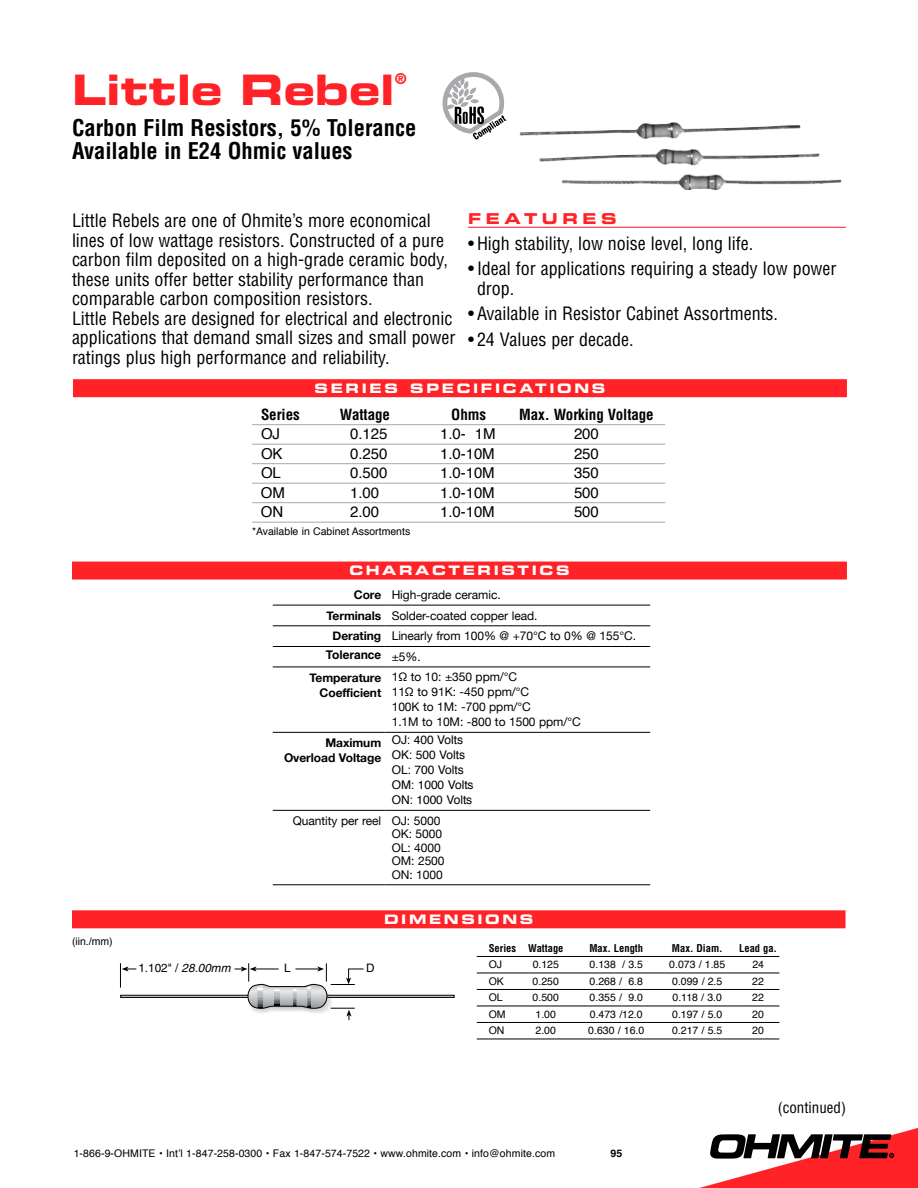
<style>
.page{position:relative;width:918px;height:1188px;background:#fff}
.page>*{position:absolute;margin:0;border:0;box-sizing:border-box;transform-origin:0 0}
.t1{font:42px "Eurostile Bold Extended Two";color:#ff2227}
.t2{font:700 condensed 22.5px/22.5px "Helvetica";color:#000}
.t3{font:condensed 18px/19.5px "Helvetica";color:#000}
.t4{font:15px "Helvetica";letter-spacing:-.005em;color:#000}
.t5{font:700 condensed 15px "Helvetica";letter-spacing:-.005em;color:#000}
.t6{font:condensed 15px "Helvetica";color:#000}
.t7{font:15px "Eurostile Bold Extended Two";letter-spacing:.3em;color:#ff2227}
.t8{font:13.05px "Eurostile Bold Extended Two";letter-spacing:.2em;color:#fff}
.t9{font:12px/13.5px "Helvetica Neue";letter-spacing:-.005em;color:#000}
.t10{font:12px/15px "Helvetica";letter-spacing:-.005em;color:#000}
.t11{font:700 12px/15px "Helvetica Neue";letter-spacing:-.005em;color:#000;text-align:right}
.t12{font:700 12px "Helvetica";letter-spacing:-.005em;color:#000}
.t13{font:11.7px "Helvetica";color:#000}
.t14{font:10.5px "Helvetica";color:#000}
.t15{font:700 condensed 10.5px "Helvetica";color:#000}
.t16{font:700 10.5px "Helvetica";color:#000}
.s1{font-weight:700}
.s2{font-family:"Helvetica Neue";font-weight:400}
.s3{font-style:italic}
</style>
<div class="page">
<svg style="left:699px;top:1128px;width:219px;height:60px"></svg>
<div style="left:72px;top:562px;width:775px;height:18px;background:#ff2227"></div>
<div style="left:73px;top:379px;width:774px;height:18px;background:#ff2227"></div>
<hr style="left:252px;top:424px;width:413px;height:1px;background:#a7a9ac">
<hr style="left:252px;top:444px;width:413px;height:1px;background:#a7a9ac">
<hr style="left:252px;top:463px;width:413px;height:1px;background:#a7a9ac">
<hr style="left:252px;top:483px;width:413px;height:1px;background:#a7a9ac">
<hr style="left:252px;top:502px;width:413px;height:1px;background:#a7a9ac">
<hr style="left:252px;top:522px;width:413px;height:1px;background:#a7a9ac">
<svg style="left:442px;top:72px;width:65px;height:68px"></svg>
<hr style="left:468px;top:227px;width:378px;height:1px;background:#ff2227">
<hr style="left:273px;top:605px;width:111px;height:1px;background:#000">
<hr style="left:384px;top:605px;width:266px;height:1px;background:#000">
<hr style="left:273px;top:626px;width:111px;height:1px;background:#000">
<hr style="left:384px;top:626px;width:266px;height:1px;background:#000">
<hr style="left:273px;top:646px;width:111px;height:1px;background:#000">
<hr style="left:384px;top:646px;width:266px;height:1px;background:#000">
<hr style="left:273px;top:667px;width:111px;height:1px;background:#000">
<hr style="left:384px;top:667px;width:266px;height:1px;background:#000">
<hr style="left:273px;top:732px;width:111px;height:1px;background:#000">
<hr style="left:384px;top:732px;width:266px;height:1px;background:#000">
<hr style="left:273px;top:810px;width:111px;height:1px;background:#000">
<hr style="left:273px;top:885px;width:111px;height:1px;background:#000">
<hr style="left:384px;top:810px;width:266px;height:1px;background:#000">
<hr style="left:384px;top:885px;width:266px;height:1px;background:#000">
<div style="left:72px;top:910px;width:774px;height:18px;background:#ff2227"></div>
<div style="left:121px;top:995px;width:333px;height:3px;border:1px solid #000"></div>
<svg style="left:120px;top:963px;width:16px;height:25px"></svg>
<svg style="left:235px;top:963px;width:129px;height:57px"></svg>
<hr style="left:477px;top:956px;width:302px;height:1px;background:#000">
<hr style="left:477px;top:973px;width:302px;height:1px;background:#000">
<hr style="left:477px;top:989px;width:302px;height:1px;background:#000">
<hr style="left:477px;top:1006px;width:302px;height:1px;background:#000">
<hr style="left:477px;top:1022px;width:302px;height:1px;background:#000">
<hr style="left:477px;top:1039px;width:302px;height:1px;background:#000">
<img style="left:520px;top:122px;width:300px;height:62px">
<h1 class="t1" style="left:72px;top:60px;width:324px">LITTLE REBEL</h1>
<p class="t7" style="left:395px;top:68px;width:13px">®</p>
<p class="t2" style="left:72px;top:117px;width:346px">Carbon Film Resistors, 5% Tolerance<br>Available in E24 Ohmic values</p>
<p class="t3" style="left:72px;top:210px;width:385px">Little Rebels are one of Ohmite’s more economical lines of low wattage resistors. Constructed of a pure carbon film deposited on a high-grade ceramic body, these units offer better stability performance than comparable carbon composition resistors.<br>Little Rebels are designed for electrical and electronic applications that demand small sizes and small power ratings plus high performance and reliability.</p>
<p class="t7" style="left:468px;top:208px;width:150px">FEATURES</p>
<p class="t3" style="left:468px;top:233px;width:287px">• High stability, low noise level, long life.</p>
<p class="t3" style="left:477px;top:258px;width:361px;text-indent:-9px">• Ideal for applications requiring a steady low power drop.</p>
<p class="t3" style="left:468px;top:303px;width:312px">• Available in Resistor Cabinet Assortments.</p>
<p class="t3" style="left:468px;top:329px;width:167px">• 24 Values per decade.</p>
<p class="t8" style="left:315px;top:379px;width:15px">SERIES</p>
<p class="t8" style="left:410px;top:379px;width:45px">SPECI</p>
<p class="t8" style="left:481px;top:379px;width:27px">FICATI</p>
<p class="t8" style="left:557px;top:379px;width:48px">ONS</p>
<p class="t5" style="left:261px;top:405px;width:40px">Series</p>
<p class="t5" style="left:340px;top:405px;width:52px">Wattage</p>
<p class="t5" style="left:451px;top:405px;width:36px">Ohms</p>
<p class="t5" style="left:519px;top:405px;width:136px">Max. Working Voltage</p>
<p class="t4" style="left:261px;top:422px;width:21px">OJ</p>
<p class="t4" style="left:350px;top:422px;width:39px">0.125</p>
<p class="t4" style="left:440px;top:422px;width:57px">1.0- 1M</p>
<p class="t4" style="left:574px;top:422px;width:26px">200</p>
<p class="t4" style="left:261px;top:442px;width:23px">OK</p>
<p class="t4" style="left:350px;top:442px;width:39px">0.250</p>
<p class="t4" style="left:440px;top:442px;width:56px">1.0-10M</p>
<p class="t4" style="left:574px;top:442px;width:26px">250</p>
<p class="t4" style="left:261px;top:461px;width:21px">OL</p>
<p class="t4" style="left:350px;top:461px;width:39px">0.500</p>
<p class="t4" style="left:440px;top:461px;width:56px">1.0-10M</p>
<p class="t4" style="left:574px;top:461px;width:26px">350</p>
<p class="t4" style="left:261px;top:481px;width:26px">OM</p>
<p class="t4" style="left:350px;top:481px;width:30px">1.00</p>
<p class="t4" style="left:440px;top:481px;width:56px">1.0-10M</p>
<p class="t4" style="left:574px;top:481px;width:26px">500</p>
<p class="t4" style="left:261px;top:500px;width:24px">ON</p>
<p class="t4" style="left:350px;top:500px;width:30px">2.00</p>
<p class="t4" style="left:440px;top:500px;width:56px">1.0-10M</p>
<p class="t4" style="left:574px;top:500px;width:26px">500</p>
<p class="t14" style="left:252px;top:524px;width:160px">*Available in Cabinet Assortments</p>
<p class="t8" style="left:349px;top:561px;width:222px">CHARACTERISTICS</p>
<p class="t14" style="left:72px;top:933px;width:42px">(iin./mm)</p>
<p class="t9" style="left:354px;top:588px;width:148px"><span class="s1">Core</span> High-grade ceramic.</p>
<p class="t9" style="left:327px;top:609px;width:212px"><span class="s1">Terminals</span> Solder-coated copper lead.</p>
<p class="t9" style="left:333px;top:630px;width:305px"><span class="s1">Derating</span> Linearly from 100% @ +70°C to 0% @ 155°C.</p>
<p class="t12" style="left:326px;top:647px;width:96px">Tolerance <span class="s2">±5%.</span></p>
<p class="t11" style="left:310px;top:670px;width:73px">Temperature<br>Coefficient</p>
<p class="t9" style="left:392px;top:670px;width:191px;line-height:15px">1Ω to 10: ±350 ppm/°C<br>11Ω to 91K: -450 ppm/°C<br>100K to 1M: -700 ppm/°C<br>1.1M to 10M: -800 to 1500 ppm/°C</p>
<p class="t11" style="left:284px;top:736px;width:99px">Maximum<br>Overload Voltage</p>
<p class="t10" style="left:392px;top:733px;width:83px">OJ: 400 Volts<br>OK: 500 Volts<br>OL: 700 Volts<br>OM: 1000 Volts<br>ON: 1000 Volts</p>
<p class="t9" style="left:392px;top:814px;width:54px;text-indent:-99px">Quantity per reel OJ: 5000<br>OK: 5000<br>OL: 4000<br>OM: 2500<br>ON: 1000</p>
<p class="t8" style="left:384px;top:910px;width:118px">DIMEN SION</p>
<p class="t8" style="left:520px;top:910px;width:15px">S</p>
<p class="t13" style="left:138px;top:961px;width:96px">1 . 1 02 " / <span class="s3">28.00mm</span></p>
<p class="t13" style="left:284px;top:961px;width:8px">L</p>
<p class="t13" style="left:366px;top:961px;width:10px">D</p>
<p class="t15" style="left:489px;top:941px;width:76px">Series Wattage</p>
<p class="t15" style="left:589px;top:941px;width:55px">Max. Length</p>
<p class="t15" style="left:672px;top:941px;width:52px">Max. Diam.</p>
<p class="t15" style="left:739px;top:941px;width:39px">Lead ga.</p>
<p class="t14" style="left:489px;top:956px;width:15px">OJ</p>
<p class="t14" style="left:533px;top:956px;width:28px">0.125</p>
<p class="t14" style="left:590px;top:956px;width:55px">0.138 / 3.5</p>
<p class="t14" style="left:669px;top:956px;width:58px">0.073 / 1.85</p>
<p class="t14" style="left:752px;top:956px;width:13px">24</p>
<p class="t14" style="left:489px;top:973px;width:17px">OK</p>
<p class="t14" style="left:533px;top:973px;width:28px">0.250</p>
<p class="t14" style="left:590px;top:973px;width:55px">0.268 / 6.8</p>
<p class="t14" style="left:672px;top:973px;width:52px">0.099 / 2.5</p>
<p class="t14" style="left:752px;top:973px;width:13px">22</p>
<p class="t14" style="left:489px;top:989px;width:16px">OL</p>
<p class="t14" style="left:533px;top:989px;width:28px">0.500</p>
<p class="t14" style="left:590px;top:989px;width:55px">0.355 / 9.0</p>
<p class="t14" style="left:673px;top:989px;width:51px">0.118 / 3.0</p>
<p class="t14" style="left:752px;top:989px;width:13px">22</p>
<p class="t14" style="left:489px;top:1006px;width:18px">OM</p>
<p class="t14" style="left:536px;top:1006px;width:22px">1.00</p>
<p class="t14" style="left:590px;top:1006px;width:54px">0.473 /12.0</p>
<p class="t14" style="left:672px;top:1006px;width:52px">0.197 / 5.0</p>
<p class="t14" style="left:752px;top:1006px;width:13px">20</p>
<p class="t14" style="left:489px;top:1022px;width:17px">ON</p>
<p class="t14" style="left:536px;top:1022px;width:22px">2.00</p>
<p class="t14" style="left:588px;top:1022px;width:58px">0.630 / 16.0</p>
<p class="t14" style="left:672px;top:1022px;width:52px">0.217 / 5.5</p>
<p class="t14" style="left:752px;top:1022px;width:13px">20</p>
<p class="t6" style="left:778px;top:1098px;width:70px">(continued)</p>
<p class="t14" style="left:74px;top:1145px;width:483px">1-866-9-OHMITE • Int’l 1-847-258-0300 • Fax 1-847-574-7522 • www.ohmite.com • info@ohmite.com</p>
<p class="t16" style="left:610px;top:1147px;width:13px">95</p>
</div>
